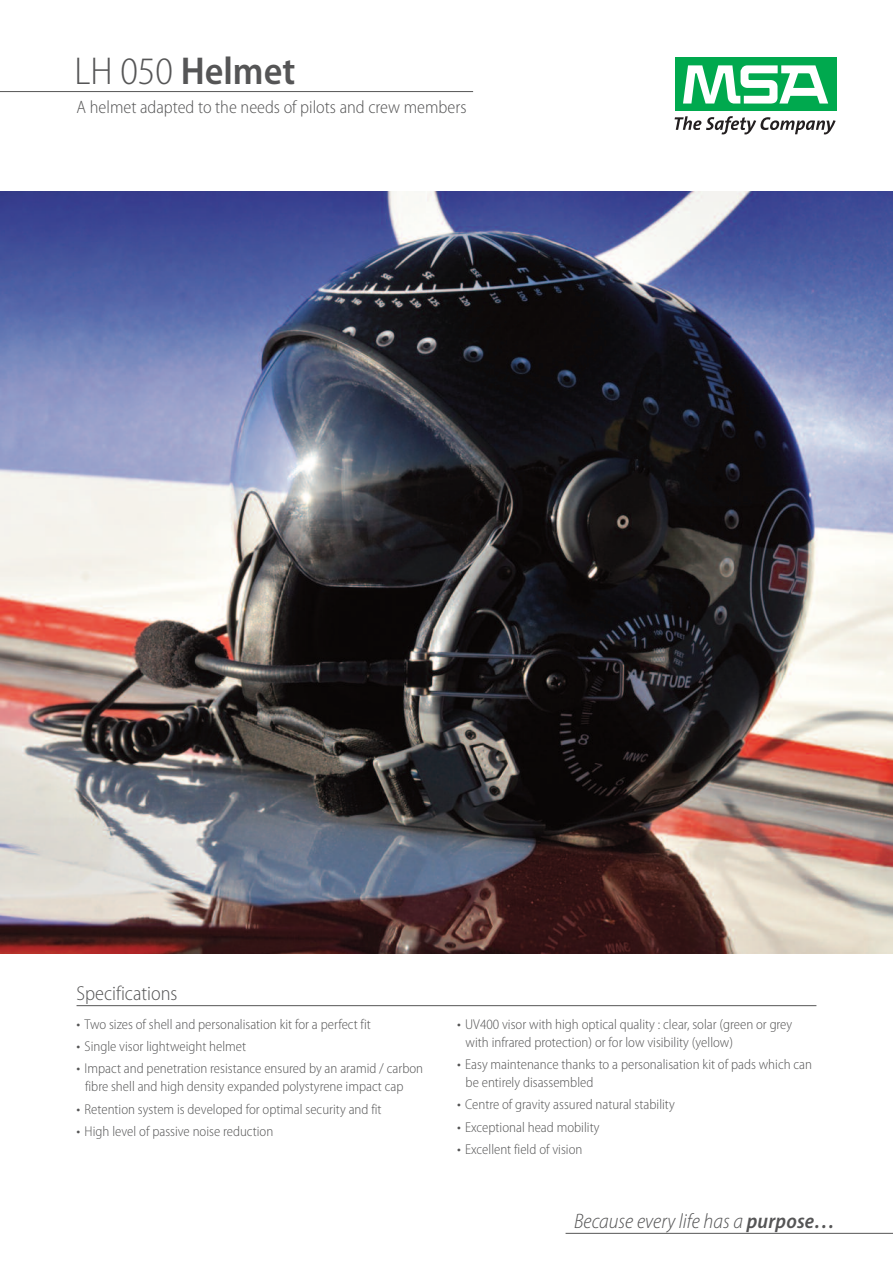
<style>
.page{position:relative;width:893px;height:1263px;background:#fff}
.page>*{position:absolute;margin:0;border:0;box-sizing:border-box;transform-origin:0 0}
.t1{font:600 semi-condensed 39px "Myriad Pro";color:#555556}
.t2{font:italic 300 semi-condensed 21px "Myriad Pro";color:#555556}
.t3{font:300 semi-condensed 20.25px "Myriad Pro";color:#555556}
.t4{font:300 semi-condensed 18px "Myriad Pro";color:#555556}
.t5{font:300 semi-condensed 14.25px/18px "Myriad Pro";color:#555556}
.s1{font-weight:300}
.s2{font-size:15.6px}
.s3{font-weight:600}
</style>
<div class="page">
<img style="left:0;top:191px;width:893px;height:762px">
<div style="left:675px;top:57px;width:161px;height:54px;background:#00a94e"></div>
<svg style="left:683px;top:65px;width:145px;height:39px"></svg>
<svg style="left:675px;top:116px;width:161px;height:18px"></svg>
<hr style="left:0;top:91px;width:473px;height:1px;background:#555556">
<hr style="left:566px;top:1233px;width:327px;height:1px;background:#555556">
<hr style="left:77px;top:1005px;width:739px;height:1px;background:#555556">
<h1 class="t1" style="left:74px;top:56px;width:222px"><span class="s1">LH 050</span> Helmet</h1>
<p class="t4" style="left:77px;top:100px;width:391px">A helmet adapted to the needs of pilots and crew members</p>
<h3 class="t3" style="left:77px;top:986px;width:102px">Specifications</h3>
<p class="t5" style="left:77px;top:1016px;width:296px"><span class="s2">•</span> Two sizes of shell and personalisation kit for a perfect fit</p>
<p class="t5" style="left:77px;top:1038px;width:171px"><span class="s2">•</span> Single visor lightweight helmet</p>
<p class="t5" style="left:85px;top:1061px;width:340px;text-indent:-9px"><span class="s2">•</span> Impact and penetration resistance ensured by an aramid / carbon fibre shell and high density expanded polystyrene impact cap</p>
<p class="t5" style="left:77px;top:1101px;width:307px"><span class="s2">•</span> Retention system is developed for optimal security and fit</p>
<p class="t5" style="left:77px;top:1123px;width:198px"><span class="s2">•</span> High level of passive noise reduction</p>
<p class="t5" style="left:466px;top:1016px;width:328px;text-indent:-9px"><span class="s2">•</span> UV400 visor with high optical quality : clear, solar (green or grey with infrared protection) or for low visibility (yellow)</p>
<p class="t5" style="left:466px;top:1056px;width:348px;text-indent:-9px"><span class="s2">•</span> Easy maintenance thanks to a personalisation kit of pads which can be entirely disassembled</p>
<p class="t5" style="left:457px;top:1097px;width:219px"><span class="s2">•</span> Centre of gravity assured natural stability</p>
<p class="t5" style="left:457px;top:1119px;width:144px"><span class="s2">•</span> Exceptional head mobility</p>
<p class="t5" style="left:457px;top:1141px;width:127px"><span class="s2">•</span> Excellent field of vision</p>
<h2 class="t2" style="left:574px;top:1213px;width:263px">Because every life has a <span class="s3">purpose…</span></h2>
</div>
